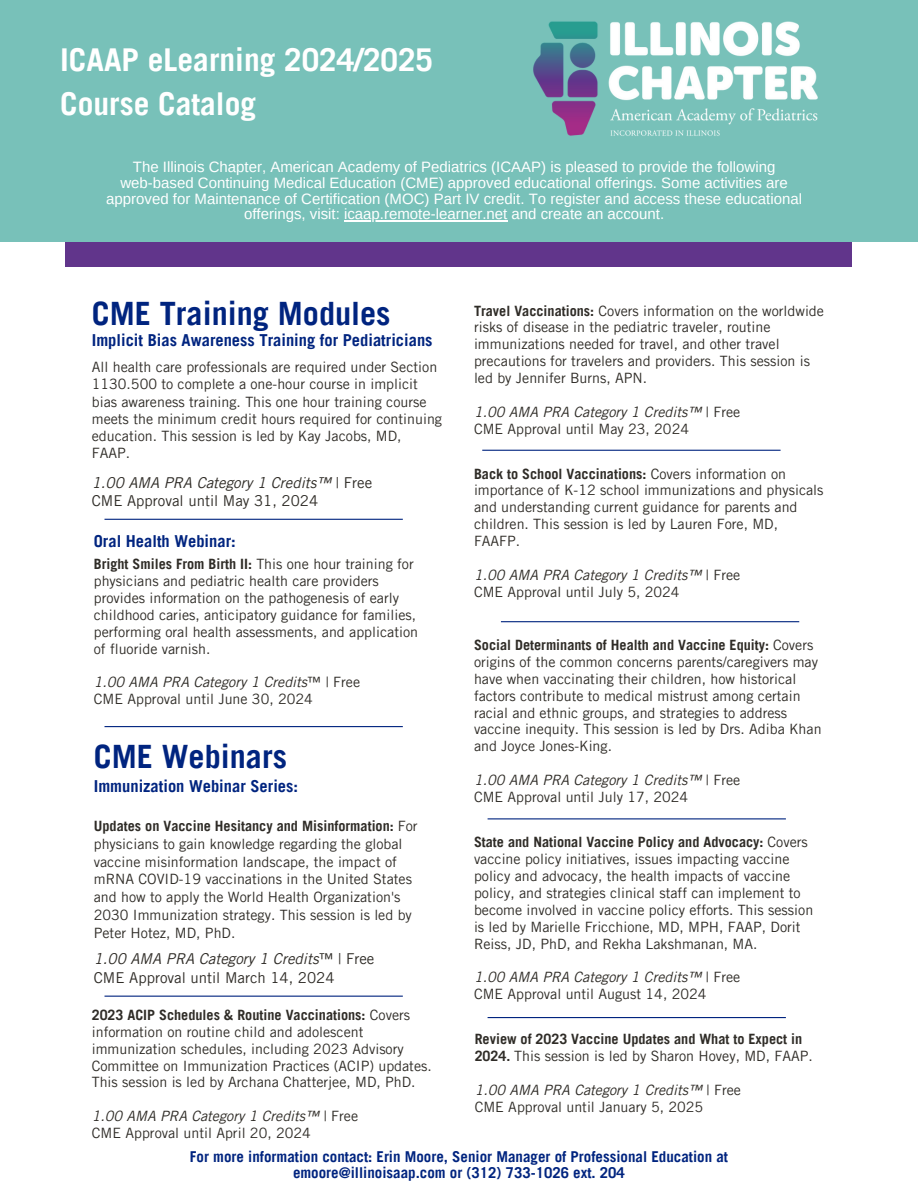
<style>
.page{position:relative;width:918px;height:1188px;background:#fff}
.page>*{position:absolute;margin:0;border:0;box-sizing:border-box;transform-origin:0 0}
.t1{font:700 32.25px "Trade Gothic LT Pro";color:#00247f}
.t2{font:700 31.5px/43.8px "Trade Gothic LT Pro";color:#fff}
.t3{font:700 16.5px "Trade Gothic LT Pro";color:#00247f}
.t4{font:15px/15.8px "Arimo";color:#fff;text-align:center}
.t5{font:700 15px/15.8px "Trade Gothic LT Pro";color:#00247f;text-align:center}
.t6{font:15px/18px "Trade Gothic LT Pro";color:#2f2c27}
.t7{font:14.25px/16.8px "Trade Gothic LT Pro";color:#2f2c27}
.t8{font:italic 14.25px "Trade Gothic LT Pro";color:#2f2c27}
.t9{font:700 14.25px/16.8px "Trade Gothic LT Pro";color:#2f2c27}
.s1{font-style:italic}
.s2{font-weight:700}
.s3{font-style:normal}
.s4{font-weight:400}
</style>
<div class="page">
<div style="left:66px;top:242px;width:786px;height:25px;background:#61358b"></div>
<div style="left:0;top:0;width:918px;height:242px;background:#78c1b9"></div>
<hr style="left:105px;top:519px;width:298px;height:1px;background:#00247f">
<hr style="left:105px;top:726px;width:298px;height:1px;background:#00247f">
<img style="left:533px;top:21px;width:285px;height:115px">
<hr style="left:344px;top:220px;width:163px;height:2px;background:#fff">
<hr style="left:482px;top:450px;width:299px;height:1px;background:#00247f">
<hr style="left:501px;top:621px;width:298px;height:1px;background:#00247f">
<hr style="left:105px;top:996px;width:298px;height:1px;background:#00247f">
<hr style="left:488px;top:818px;width:298px;height:1px;background:#00247f">
<hr style="left:488px;top:1017px;width:298px;height:1px;background:#00247f">
<p class="t2" style="left:60px;top:42px;width:374px">ICAAP eLearning 2024/2025<br>Course Catalog</p>
<h3 class="t4" style="left:106px;top:159px;width:697px">The Illinois Chapter, American Academy of Pediatrics (ICAAP) is pleased to provide the following web-based Continuing Medical Education (CME) approved educational offerings. Some activities are approved for Maintenance of Certification (MOC) Part IV credit. To register and access these educational offerings, visit: icaap.remote-learner.net and create an account.</h3>
<p class="t1" style="left:92px;top:301px;width:300px">CME Training Modules</p>
<p class="t3" style="left:92px;top:334px;width:342px">Implicit Bias Awareness Training for Pediatricians</p>
<h2 class="t7" style="left:92px;top:360px;width:352px;line-height:17.2px">All health care professionals are required under Section 1130.500 to complete a one-hour course in implicit bias awareness training. This one hour training course meets the minimum credit hours required for continuing education. This session is led by Kay Jacobs, MD, FAAP.</h2>
<p class="t6" style="left:92px;top:475px;width:282px"><span class="s1">1.00 AMA PRA Category 1 Credits™</span> | Free<br>CME Approval until May 31, 2024</p>
<p class="t3" style="left:94px;top:535px;width:143px">Oral Health Webinar:</p>
<p class="t7" style="left:94px;top:558px;width:326px"><span class="s2">Bright Smiles From Birth II:</span> This one hour training for physicians and pediatric health care providers provides information on the pathogenesis of early childhood caries, anticipatory guidance for families, performing oral health assessments, and application of fluoride varnish.</p>
<h3 class="t8" style="left:94px;top:677px;width:268px">1.00 AMA PRA Category 1 Credits<span class="s3">™ | Free</span></h3>
<p class="t7" style="left:94px;top:693px;width:221px">CME Approval until June 30, 2024</p>
<h3 class="t1" style="left:94px;top:745px;width:195px">CME Webinars</h3>
<p class="t3" style="left:94px;top:780px;width:206px">Immunization Webinar Series:</p>
<p class="t7" style="left:94px;top:819px;width:325px;line-height:17.7px"><span class="s2">Updates on Vaccine Hesitancy and Misinformation:</span> For physicians to gain knowledge regarding the global vaccine misinformation landscape, the impact of mRNA COVID-19 vaccinations in the United States and how to apply the World Health Organization's 2030 Immunization strategy. This session is led by Peter Hotez, MD, PhD.</p>
<p class="t6" style="left:94px;top:952px;width:282px;line-height:18.8px"><span class="s1">1.00 AMA PRA Category 1 Credits</span>™ | Free<br>CME Approval until March 14, 2024</p>
<h2 class="t7" style="left:92px;top:1008px;width:342px"><span class="s2">2023 ACIP Schedules &amp; Routine Vaccinations:</span> Covers information on routine child and adolescent immunization schedules, including 2023 Advisory Committee on Immunization Practices (ACIP) updates.<br>This session is led by Archana Chatterjee, MD, PhD.</h2>
<p class="t8" style="left:92px;top:1111px;width:268px">1.00 AMA PRA Category 1 Credits™ <span class="s3">| Free</span></p>
<p class="t7" style="left:92px;top:1127px;width:221px">CME Approval until April 20, 2024</p>
<p class="t7" style="left:474px;top:304px;width:352px"><span class="s2">Travel Vaccinations:</span> Covers information on the worldwide risks of disease in the pediatric traveler, routine immunizations needed for travel, and other travel precautions for travelers and providers. This session is led by Jennifer Burns, APN.</p>
<p class="t8" style="left:474px;top:406px;width:268px">1.00 AMA PRA Category 1 Credits™ <span class="s3">| Free</span></p>
<p class="t7" style="left:474px;top:422px;width:217px">CME Approval until May 23, 2024</p>
<p class="t7" style="left:474px;top:467px;width:351px"><span class="s2">Back to School Vaccinations:</span> Covers information on importance of K-12 school immunizations and physicals and understanding current guidance for parents and children. This session is led by Lauren Fore, MD, FAAFP.</p>
<h1 class="t8" style="left:474px;top:570px;width:268px">1.00 AMA PRA Category 1 Credits™ <span class="s3">| Free</span></h1>
<h2 class="t7" style="left:474px;top:585px;width:207px">CME Approval until July 5, 2024</h2>
<p class="t7" style="left:474px;top:638px;width:349px"><span class="s2">Social Determinants of Health and Vaccine Equity:</span> Covers origins of the common concerns parents/caregivers may have when vaccinating their children, how historical factors contribute to medical mistrust among certain racial and ethnic groups, and strategies to address vaccine inequity. This session is led by Drs. Adiba Khan and Joyce Jones-King.</p>
<p class="t8" style="left:474px;top:775px;width:268px">1.00 AMA PRA Category 1 Credits™ <span class="s3">| Free</span></p>
<p class="t7" style="left:474px;top:790px;width:216px">CME Approval until July 17, 2024</p>
<p class="t7" style="left:474px;top:836px;width:341px"><span class="s2">State and National Vaccine Policy and Advocacy:</span> Covers vaccine policy initiatives, issues impacting vaccine policy and advocacy, the health impacts of vaccine policy, and strategies clinical staff can implement to become involved in vaccine policy efforts. This session is led by Marielle Fricchione, MD, MPH, FAAP, Dorit Reiss, JD, PhD, and Rekha Lakshmanan, MA.</p>
<p class="t8" style="left:474px;top:972px;width:268px">1.00 AMA PRA Category 1 Credits™ <span class="s3">| Free</span></p>
<p class="t7" style="left:474px;top:988px;width:234px">CME Approval until August 14, 2024</p>
<p class="t9" style="left:475px;top:1033px;width:340px">Review of 2023 Vaccine Updates and What to Expect in<br>2024. <span class="s4">This session is led by Sharon Hovey, MD, FAAP.</span></p>
<h2 class="t7" style="left:475px;top:1084px;width:268px"><span class="s1">1.00 AMA PRA Category 1 Credits™</span> | Free<br>CME Approval until January 5, 2025</h2>
<p class="t5" style="left:190px;top:1151px;width:540px">For more information contact: Erin Moore, Senior Manager of Professional Education at emoore@illinoisaap.com or (312) 733-1026 ext. 204</p>
</div>
